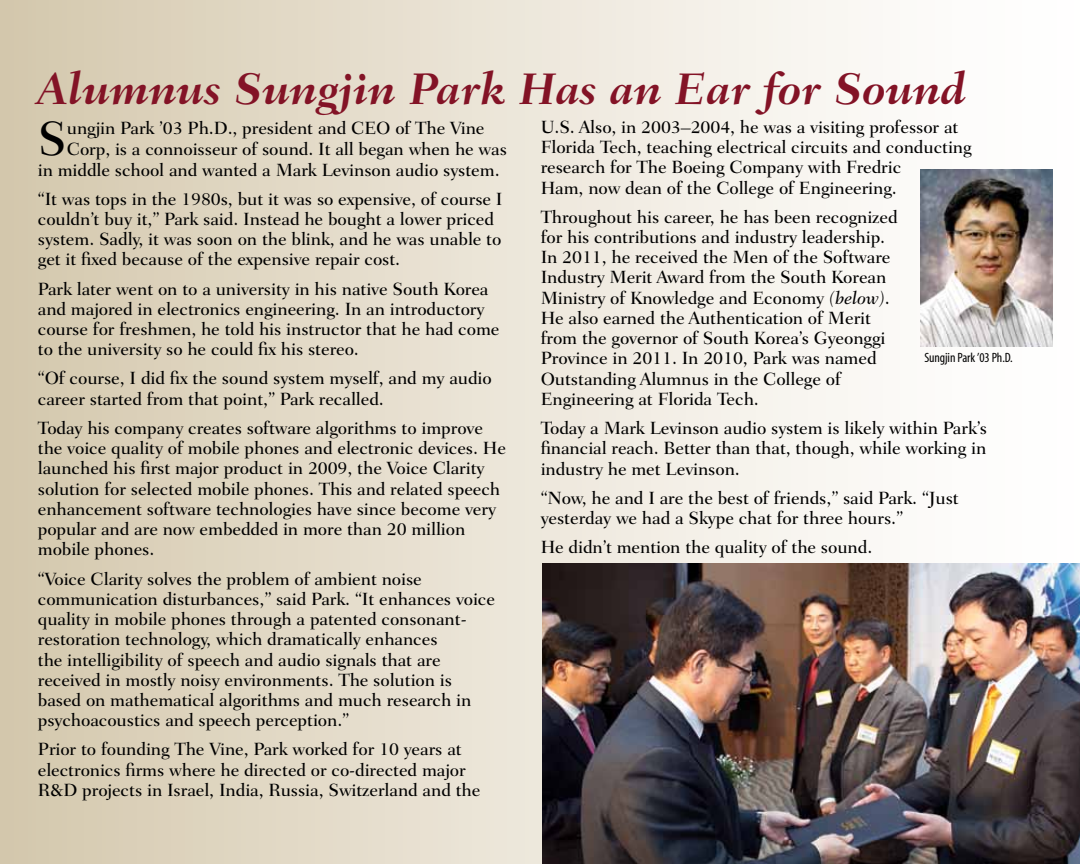
<style>
.page{position:relative;width:1080px;height:864px;background:#fff}
.page>*{position:absolute;margin:0;border:0;box-sizing:border-box;transform-origin:0 0}
.t1{font:500 48.9px "Fairfield LH";color:#000}
.t2{font:italic 700 45px "Fairfield LH";color:#831326}
.t3{font:500 18px/20.2px "Fairfield LH";letter-spacing:-.005em;color:#000}
.t4{font:condensed 13.5px "Myriad";letter-spacing:-.005em;color:#000}
.s1{font-style:italic}
</style>
<div class="page">
<div style="left:1px;top:0;width:1079px;height:864px;background:linear-gradient(to right,#d6c9af,#fff)"></div>
<img style="left:543px;top:564px;width:537px;height:300px">
<img style="left:920px;top:170px;width:133px;height:177px">
<h2 class="t2" style="left:38px;top:63px;width:930px">Alumnus Sungjin Park Has an Ear for Sound</h2>
<h1 class="t1" style="left:38px;top:110px;width:31px">S</h1>
<p class="t3" style="left:67px;top:118px;width:419px">ungjin Park ’03 Ph.D., president and CEO of The Vine</p>
<p class="t3" style="left:541px;top:117px;width:433px">U.S. Also, in 2003–2004, he was a visiting professor at Florida Tech, teaching electrical circuits and conducting research for The Boeing Company with Fredric<br>Ham, now dean of the College of Engineering.</p>
<p class="t3" style="left:541px;top:207px;width:359px">Throughout his career, he has been recognized for his contributions and industry leadership.<br>In 2011, he received the Men of the Software Industry Merit Award from the South Korean Ministry of Knowledge and Economy <span class="s1">(below)</span>.<br>He also earned the Authentication of Merit from the governor of South Korea’s Gyeonggi Province in 2011. In 2010, Park was named Outstanding Alumnus in the College of Engineering at Florida Tech.</p>
<p class="t3" style="left:541px;top:418px;width:448px;text-align:justify">Today a Mark Levinson audio system is likely within Park’s financial reach. Better than that, though, while working in industry he met Levinson.</p>
<p class="t3" style="left:541px;top:488px;width:420px">“Now, he and I are the best of friends,” said Park. “Just yesterday we had a Skype chat for three hours.”</p>
<p class="t3" style="left:541px;top:537px;width:333px">He didn’t mention the quality of the sound.</p>
<p class="t3" style="left:67px;top:139px;width:442px">Corp, is a connoisseur of sound. It all began when he was</p>
<p class="t3" style="left:38px;top:160px;width:463px">in middle school and wanted a Mark Levinson audio system.</p>
<p class="t3" style="left:38px;top:189px;width:466px">“It was tops in the 1980s, but it was so expensive, of course I couldn’t buy it,” Park said. Instead he bought a lower priced system. Sadly, it was soon on the blink, and he was unable to get it fixed because of the expensive repair cost.</p>
<p class="t3" style="left:38px;top:279px;width:463px">Park later went on to a university in his native South Korea and majored in electronics engineering. In an introductory course for freshmen, he told his instructor that he had come to the university so he could fix his stereo.</p>
<p class="t3" style="left:38px;top:368px;width:456px">“Of course, I did fix the sound system myself, and my audio career started from that point,” Park recalled.</p>
<p class="t3" style="left:38px;top:418px;width:470px">Today his company creates software algorithms to improve the voice quality of mobile phones and electronic devices. He launched his first major product in 2009, the Voice Clarity solution for selected mobile phones. This and related speech enhancement software technologies have since become very popular and are now embedded in more than 20 million mobile phones.</p>
<p class="t3" style="left:38px;top:569px;width:459px">“Voice Clarity solves the problem of ambient noise communication disturbances,” said Park. “It enhances voice quality in mobile phones through a patented consonant&shy;restoration technology, which dramatically enhances<br>the intelligibility of speech and audio signals that are received in mostly noisy environments. The solution is based on mathematical algorithms and much research in psychoacoustics and speech perception.”</p>
<p class="t3" style="left:38px;top:739px;width:444px">Prior to founding The Vine, Park worked for 10 years at electronics firms where he directed or co-directed major<br>R&amp;D projects in Israel, India, Russia, Switzerland and the</p>
<p class="t4" style="left:924px;top:351px;width:90px">Sungjin Park ’03 Ph.D.</p>
</div>
